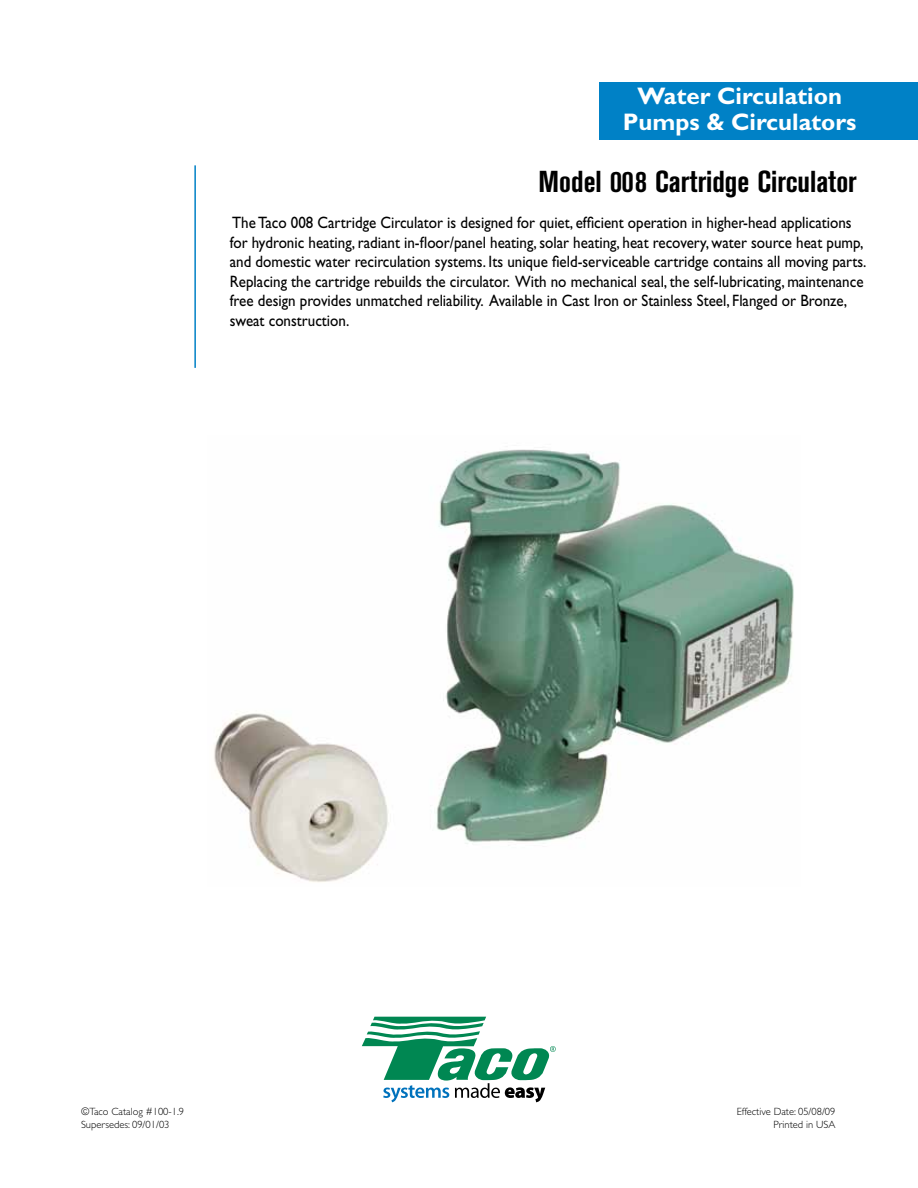
<style>
.page{position:relative;width:918px;height:1188px;background:#fff}
.page>*{position:absolute;margin:0;border:0;box-sizing:border-box;transform-origin:0 0}
.t1{font:700 condensed 30px "Akzidenz Grotesk BE";color:#000}
.t2{font:700 24px/25.5px "Gill Sans";color:#fff;text-align:center}
.t3{font:16.5px/19.5px "Gill Sans";color:#000;scale:.91 1}
.t4{font:300 10.5px "Gill Sans";color:#000}
</style>
<div class="page">
<svg style="left:362px;top:1017px;width:194px;height:85px"></svg>
<hr style="left:194px;top:165px;width:2px;height:203px;background:#0081c6">
<img style="left:214px;top:449px;width:580px;height:433px">
<div style="left:599px;top:82px;width:319px;height:57px;background:#0081c6"></div>
<h2 class="t2" style="left:623px;top:83px;width:235px">Water Circulation<br>Pumps &amp; Circulators</h2>
<h1 class="t1" style="left:539px;top:164px;width:320px">Model 008 Cartridge Circulator</h1>
<p class="t3" style="left:230px;top:213px;width:701px">The Taco 008 Cartridge Circulator is designed for quiet, efficient operation in higher-head applications for hydronic heating, radiant in-floor/panel heating, solar heating, heat recovery, water source heat pump, and domestic water recirculation systems. Its unique field-serviceable cartridge contains all moving parts.<br>Replacing the cartridge rebuilds the circulator. With no mechanical seal, the self-lubricating, maintenance free design provides unmatched reliability. Available in Cast Iron or Stainless Steel, Flanged or Bronze, sweat construction.</p>
<p class="t4" style="left:81px;top:1106px;width:105px">©Taco Catalog #100-1.9</p>
<p class="t4" style="left:737px;top:1106px;width:100px">Effective Date: 05/08/09</p>
<p class="t4" style="left:81px;top:1118px;width:90px">Supersedes: 09/01/03</p>
<p class="t4" style="left:773px;top:1118px;width:64px">Printed in USA</p>
</div>
